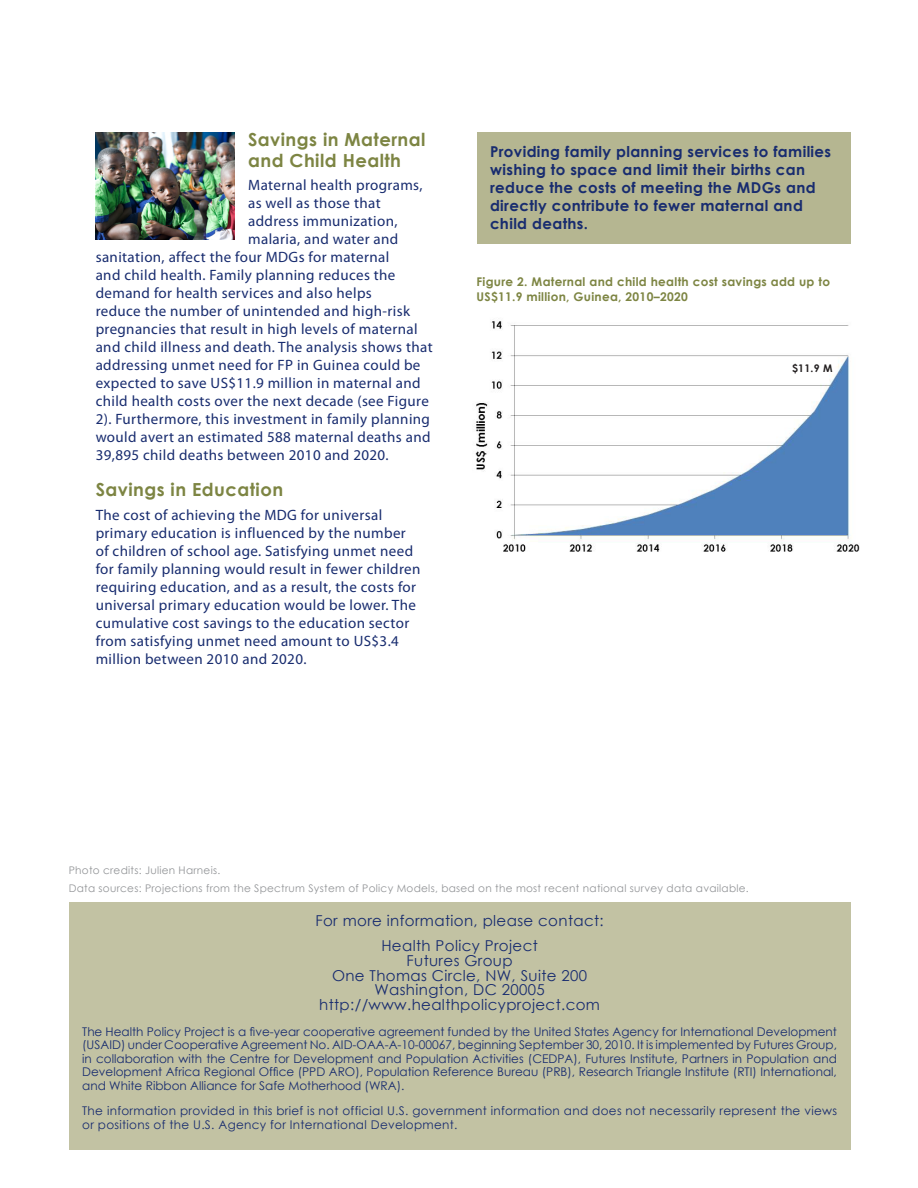
<style>
.page{position:relative;width:918px;height:1188px;background:#fff}
.page>*{position:absolute;margin:0;border:0;box-sizing:border-box;transform-origin:0 0}
.Address_1{font:700 18px/21px "Century Gothic";letter-spacing:.025em;color:#7d8543}
.Address_1-2{font:15px/18px "Myriad Pro";letter-spacing:.025em;color:#182c6f}
.Address_1-3{font:700 15px/18px "Century Gothic";letter-spacing:.025em;color:#182c6f}
.Address_1-4{font:15px "Century Gothic";letter-spacing:.025em;color:#182c6f}
.Address_1-5{font:12px/13.5px "Century Gothic";letter-spacing:.025em;color:#182c6f;text-align:justify}
.Address_1-6{font:700 12px/14.4px "Century Gothic";letter-spacing:.025em;color:#7d8543}
.Address_1-7{font:10.5px "Century Gothic";letter-spacing:.025em;color:#939598}
.Address_1-8{font:700 10.5px "Century Gothic";color:#231f20}
</style>
<div class="page">
<div style="left:69px;top:902px;width:781px;height:248px;background:#c2c2a3"></div>
<img style="left:96px;top:132px;width:139px;height:108px">
<img style="left:475px;top:321px;width:385px;height:231px">
<div style="left:477px;top:132px;width:373px;height:112px;background:#b5b691"></div>
<p class="Address_1" style="left:248px;top:128px;width:179px">Savings in Maternal and Child Health</p>
<p class="Address_1-2" style="left:248px;top:176px;width:176px">Maternal health programs,</p>
<p class="Address_1-2" style="left:248px;top:194px;width:134px">as well as those that</p>
<p class="Address_1-2" style="left:248px;top:212px;width:151px">address immunization,</p>
<p class="Address_1-2" style="left:248px;top:230px;width:152px">malaria, and water and</p>
<p class="Address_1-2" style="left:96px;top:248px;width:295px">sanitation, affect the four MDGs for maternal</p>
<p class="Address_1-2" style="left:96px;top:266px;width:301px">and child health. Family planning reduces the</p>
<p class="Address_1-2" style="left:96px;top:284px;width:278px">demand for health services and also helps</p>
<p class="Address_1-2" style="left:96px;top:302px;width:316px">reduce the number of unintended and high-risk</p>
<p class="Address_1-2" style="left:96px;top:320px;width:323px">pregnancies that result in high levels of maternal</p>
<p class="Address_1-2" style="left:96px;top:338px;width:338px">and child illness and death. The analysis shows that</p>
<p class="Address_1-2" style="left:96px;top:356px;width:326px">addressing unmet need for FP in Guinea could be</p>
<p class="Address_1-2" style="left:96px;top:374px;width:326px">expected to save US$11.9 million in maternal and</p>
<p class="Address_1-2" style="left:96px;top:392px;width:335px">child health costs over the next decade (see Figure</p>
<p class="Address_1-2" style="left:96px;top:410px;width:336px">2). Furthermore, this investment in family planning</p>
<p class="Address_1-2" style="left:96px;top:428px;width:336px">would avert an estimated 588 maternal deaths and</p>
<p class="Address_1-2" style="left:96px;top:446px;width:295px">39,895 child deaths between 2010 and 2020.</p>
<p class="Address_1" style="left:96px;top:478px;width:189px">Savings in Education</p>
<p class="Address_1-2" style="left:96px;top:505px;width:326px">The cost of achieving the MDG for universal primary education is influenced by the number of children of school age. Satisfying unmet need for family planning would result in fewer children requiring education, and as a result, the costs for universal primary education would be lower. The cumulative cost savings to the education sector from satisfying unmet need amount to US$3.4 million between 2010 and 2020.</p>
<p class="Address_1-3" style="left:490px;top:142px;width:343px">Providing family planning services to families wishing to space and limit their births can reduce the costs of meeting the MDGs and directly contribute to fewer maternal and child deaths.</p>
<p class="Address_1-6" style="left:477px;top:274px;width:355px">Figure 2. Maternal and child health cost savings add up to<br>US$11.9 million, Guinea, 2010–2020</p>
<p class="Address_1-8" style="left:792px;top:361px;width:42px">$11.9 M</p>
<p class="Address_1-7" style="left:69px;top:863px;width:153px">Photo credits: Julien Harneis.</p>
<p class="Address_1-7" style="left:69px;top:881px;width:682px">Data sources: Projections from the Spectrum System of Policy Models, based on the most recent national survey data available.</p>
<p class="Address_1-4" style="left:315px;top:911px;width:290px">For more information, please contact:</p>
<p class="Address_1-4" style="left:381px;top:936px;width:158px">Health Policy Project</p>
<p class="Address_1-4" style="left:407px;top:950px;width:108px">Futures Group</p>
<p class="Address_1-4" style="left:332px;top:965px;width:257px">One Thomas Circle, NW, Suite 200</p>
<p class="Address_1-4" style="left:374px;top:979px;width:172px">Washington, DC 20005</p>
<p class="Address_1-4" style="left:319px;top:994px;width:282px">http://www.healthpolicyproject.com</p>
<p class="Address_1-5" style="left:82px;top:1025px;width:756px">The Health Policy Project is a five-year cooperative agreement funded by the United States Agency for International Development (USAID) under Cooperative Agreement No. AID-OAA-A-10-00067, beginning September 30, 2010. It is implemented by Futures Group, in collaboration with the Centre for Development and Population Activities (CEDPA), Futures Institute, Partners in Population and Development Africa Regional Office (PPD ARO), Population Reference Bureau (PRB), Research Triangle Institute (RTI) International, and White Ribbon Alliance for Safe Motherhood (WRA).</p>
<p class="Address_1-5" style="left:82px;top:1104px;width:756px">The information provided in this brief is not official U.S. government information and does not necessarily represent the views or positions of the U.S. Agency for International Development.</p>
</div>
